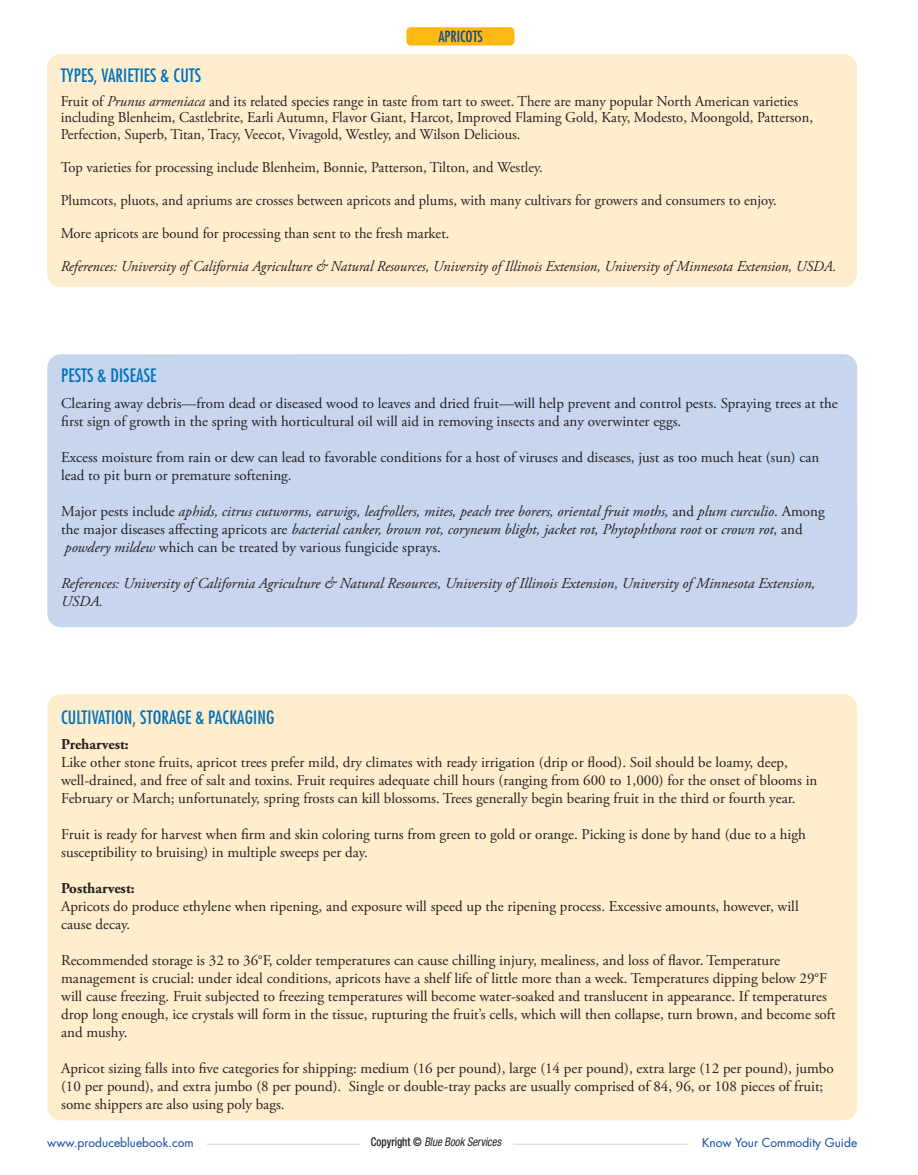
<style>
.page{position:relative;width:918px;height:1175px;background:#fff}
.page>*{position:absolute;margin:0;border:0;box-sizing:border-box;transform-origin:0 0}
.t1{font:condensed 18px "Futura Std";letter-spacing:.005em;color:#0071bc}
.t2{font:15px/18px "Adobe Garamond Pro";color:#231f20}
.t3{font:italic 15px/18px "Adobe Garamond Pro";color:#231f20}
.t4{font:700 15px "Adobe Garamond Pro";color:#231f20}
.t5{font:condensed 15px "Futura Std";color:#0c499c}
.t6{font:12px "Futura Std";color:#0c499c}
.t7{font:italic condensed 12px "Helvetica Neue LT Std";color:#231f20;scale:.9 1}
.s1{font-style:italic}
.s2{font-style:normal}
.s3{font-weight:500;font-style:normal}
</style>
<div class="page">
<hr style="left:207px;top:1143px;width:481px;height:1px;background:#d1d3d4">
<div style="left:360px;top:1134px;width:152px;height:19px;background:#fff"></div>
<div style="left:47px;top:54px;width:810px;height:233px;background:#ffeece;border-radius:14px"></div>
<div style="left:47px;top:354px;width:810px;height:273px;background:#c7d5ee;border-radius:14px"></div>
<div style="left:47px;top:694px;width:810px;height:426px;background:#ffeece;border-radius:14px"></div>
<div style="left:406px;top:27px;width:108px;height:19px;background:#fdb813;border-radius:4px"></div>
<p class="t5" style="left:438px;top:28px;width:46px">APRICOTS</p>
<p class="t1" style="left:61px;top:66px;width:142px">TYPES, VARIETIES &amp; CUTS</p>
<p class="t2" style="left:61px;top:94px;width:754px;line-height:16.5px">Fruit of <span class="s1">Prunus armeniaca</span> and its related species range in taste from tart to sweet. There are many popular North American varieties including Blenheim, Castlebrite, Earli Autumn, Flavor Giant, Harcot, Improved Flaming Gold, Katy, Modesto, Moongold, Patterson,<br>Perfection, Superb, Titan, Tracy, Veecot, Vivagold, Westley, and Wilson Delicious.</p>
<p class="t2" style="left:61px;top:159px;width:484px">Top varieties for processing include Blenheim, Bonnie, Patterson, Tilton, and Westley.</p>
<p class="t2" style="left:61px;top:192px;width:718px">Plumcots, pluots, and apriums are crosses between apricots and plums, with many cultivars for growers and consumers to enjoy.</p>
<p class="t2" style="left:61px;top:225px;width:390px">More apricots are bound for processing than sent to the fresh market.</p>
<p class="t3" style="left:61px;top:258px;width:777px">References: University of California Agriculture &amp; Natural Resources, University of Illinois Extension, University of Minnesota Extension, USDA.</p>
<p class="t1" style="left:61px;top:366px;width:97px">PESTS &amp; DISEASE</p>
<p class="t2" style="left:61px;top:395px;width:778px">Clearing away debris—from dead or diseased wood to leaves and dried fruit—will help prevent and control pests. Spraying trees at the first sign of growth in the spring with horticultural oil will aid in removing insects and any overwinter eggs.</p>
<p class="t2" style="left:61px;top:449px;width:760px">Excess moisture from rain or dew can lead to favorable conditions for a host of viruses and diseases, just as too much heat (sun) can lead to pit burn or premature softening.</p>
<p class="t3" style="left:61px;top:503px;width:765px"><span class="s2">Major pests include</span> aphids, citrus cutworms, earwigs, leafrollers, mites, peach tree borers, oriental fruit moths, <span class="s2">and</span> plum curculio<span class="s2">. Among the major diseases affecting apricots are</span> bacterial canker, brown rot, coryneum blight, jacket rot, Phytophthora root <span class="s2">or</span> crown rot, <span class="s2">and </span>powdery mildew <span class="s2">which can be treated by various fungicide sprays.</span></p>
<p class="t3" style="left:61px;top:575px;width:756px">References: University of California Agriculture &amp; Natural Resources, University of Illinois Extension, University of Minnesota Extension,<br>USDA.</p>
<p class="t1" style="left:61px;top:707px;width:215px">CULTIVATION, STORAGE &amp; PACKAGING</p>
<p class="t4" style="left:61px;top:735px;width:69px">Preharvest:</p>
<p class="t2" style="left:61px;top:755px;width:758px">Like other stone fruits, apricot trees prefer mild, dry climates with ready irrigation (drip or flood). Soil should be loamy, deep, well-drained, and free of salt and toxins. Fruit requires adequate chill hours (ranging from 600 to 1,000) for the onset of blooms in<br>February or March; unfortunately, spring frosts can kill blossoms. Trees generally begin bearing fruit in the third or fourth year.</p>
<p class="t2" style="left:61px;top:827px;width:746px">Fruit is ready for harvest when firm and skin coloring turns from green to gold or orange. Picking is done by hand (due to a high susceptibility to bruising) in multiple sweeps per day.</p>
<p class="t4" style="left:61px;top:879px;width:75px">Postharvest:</p>
<p class="t2" style="left:61px;top:899px;width:739px">Apricots do produce ethylene when ripening, and exposure will speed up the ripening process. Excessive amounts, however, will cause decay.</p>
<p class="t2" style="left:61px;top:953px;width:776px">Recommended storage is 32 to 36°F, colder temperatures can cause chilling injury, mealiness, and loss of flavor. Temperature management is crucial: under ideal conditions, apricots have a shelf life of little more than a week. Temperatures dipping below 29°F will cause freezing. Fruit subjected to freezing temperatures will become water-soaked and translucent in appearance. If temperatures drop long enough, ice crystals will form in the tissue, rupturing the fruit’s cells, which will then collapse, turn brown, and become soft and mushy.</p>
<p class="t2" style="left:61px;top:1061px;width:774px">Apricot sizing falls into five categories for shipping: medium (16 per pound), large (14 per pound), extra large (12 per pound), jumbo (10 per pound), and extra jumbo (8 per pound). Single or double-tray packs are usually comprised of 84, 96, or 108 pieces of fruit; some shippers are also using poly bags.</p>
<p class="t6" style="left:47px;top:1135px;width:148px">www.producebluebook.com</p>
<p class="t7" style="left:371px;top:1135px;width:146px"><span class="s3">Copyright ©</span> Blue Book Services</p>
<p class="t6" style="left:702px;top:1135px;width:157px">Know Your Commodity Guide</p>
</div>
